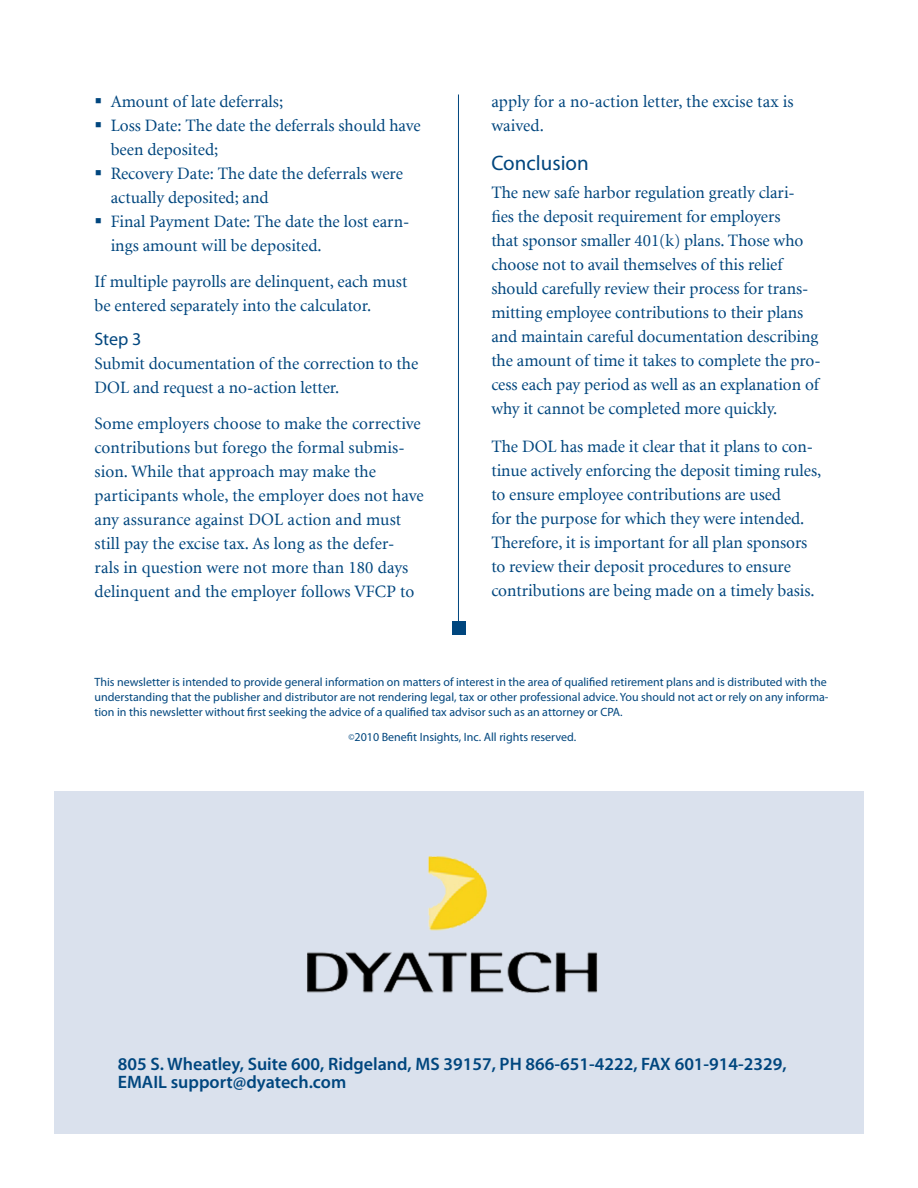
<style>
.page{position:relative;width:918px;height:1188px;background:#fff}
.page>*{position:absolute;margin:0;border:0;box-sizing:border-box;transform-origin:0 0}
.subhead{font:21px "Myriad Pro";color:#00467e}
.t1{font:600 18px/18px "Myriad Pro";color:#00467e}
.subhead_2{font:18px "Myriad Pro";color:#00467e}
.body{font:17.25px/24px "Minion";letter-spacing:-.005em;color:#00467e}
.bullets{font:17.25px/24px "Minion";color:#00467e}
.t2{font:12px/15px "Myriad Pro";color:#00467e}
.s1{font-size:9px}
</style>
<div class="page">
<hr style="left:458px;top:94px;width:1px;height:538px;background:#00467e">
<div style="left:452px;top:622px;width:13px;height:13px;background:#00467e"></div>
<div style="left:54px;top:792px;width:810px;height:342px;background:#dae1ed"></div>
<img style="left:307px;top:856px;width:291px;height:137px">
<p class="bullets" style="left:111px;top:90px;width:174px">Amount of late deferrals;</p>
<p class="bullets" style="left:111px;top:114px;width:311px">Loss Date: The date the deferrals should have been deposited;</p>
<p class="bullets" style="left:111px;top:162px;width:294px">Recovery Date: The date the deferrals were actually deposited; and</p>
<p class="bullets" style="left:111px;top:210px;width:300px">Final Payment Date: The date the lost earn&shy;ings amount will be deposited.</p>
<p class="body" style="left:94px;top:270px;width:314px">If multiple payrolls are delinquent, each must be entered separately into the calculator.</p>
<p class="subhead_2" style="left:94px;top:328px;width:48px">Step 3</p>
<p class="body" style="left:94px;top:352px;width:325px">Submit documentation of the correction to the<br>DOL and request a no-action letter.</p>
<p class="body" style="left:94px;top:412px;width:331px">Some employers choose to make the corrective contributions but forego the formal submis&shy;sion. While that approach may make the participants whole, the employer does not have any assurance against DOL action and must still pay the excise tax. As long as the defer-<br>rals in question were not more than 180 days delinquent and the employer follows VFCP to</p>
<p class="body" style="left:491px;top:90px;width:304px">apply for a no-action letter, the excise tax is waived.</p>
<p class="subhead" style="left:491px;top:150px;width:99px">Conclusion</p>
<p class="body" style="left:491px;top:181px;width:331px">The new safe harbor regulation greatly clari&shy;fies the deposit requirement for employers<br>that sponsor smaller 401(k) plans. Those who choose not to avail themselves of this relief should carefully review their process for trans&shy;mitting employee contributions to their plans and maintain careful documentation describing the amount of time it takes to complete the pro&shy;cess each pay period as well as an explanation of why it cannot be completed more quickly.</p>
<p class="body" style="left:491px;top:435px;width:331px">The DOL has made it clear that it plans to con&shy;tinue actively enforcing the deposit timing rules, to ensure employee contributions are used<br>for the purpose for which they were intended.<br>Therefore, it is important for all plan sponsors to review their deposit procedures to ensure contributions are being made on a timely basis.</p>
<p class="t2" style="left:94px;top:674px;width:736px">This newsletter is intended to provide general information on matters of interest in the area of qualified retirement plans and is distributed with the understanding that the publisher and distributor are not rendering legal, tax or other professional advice. You should not act or rely on any informa&shy;tion in this newsletter without first seeking the advice of a qualified tax advisor such as an attorney or CPA.</p>
<p class="t2" style="left:348px;top:729px;width:229px"><span class="s1">©</span>2010 Benefit Insights, Inc. All rights reserved.</p>
<p class="t1" style="left:118px;top:1054px;width:670px">805 S. Wheatley, Suite 600, Ridgeland, MS 39157, PH 866-651-4222, FAX 601-914-2329,<br>EMAIL support@dyatech.com</p>
</div>
